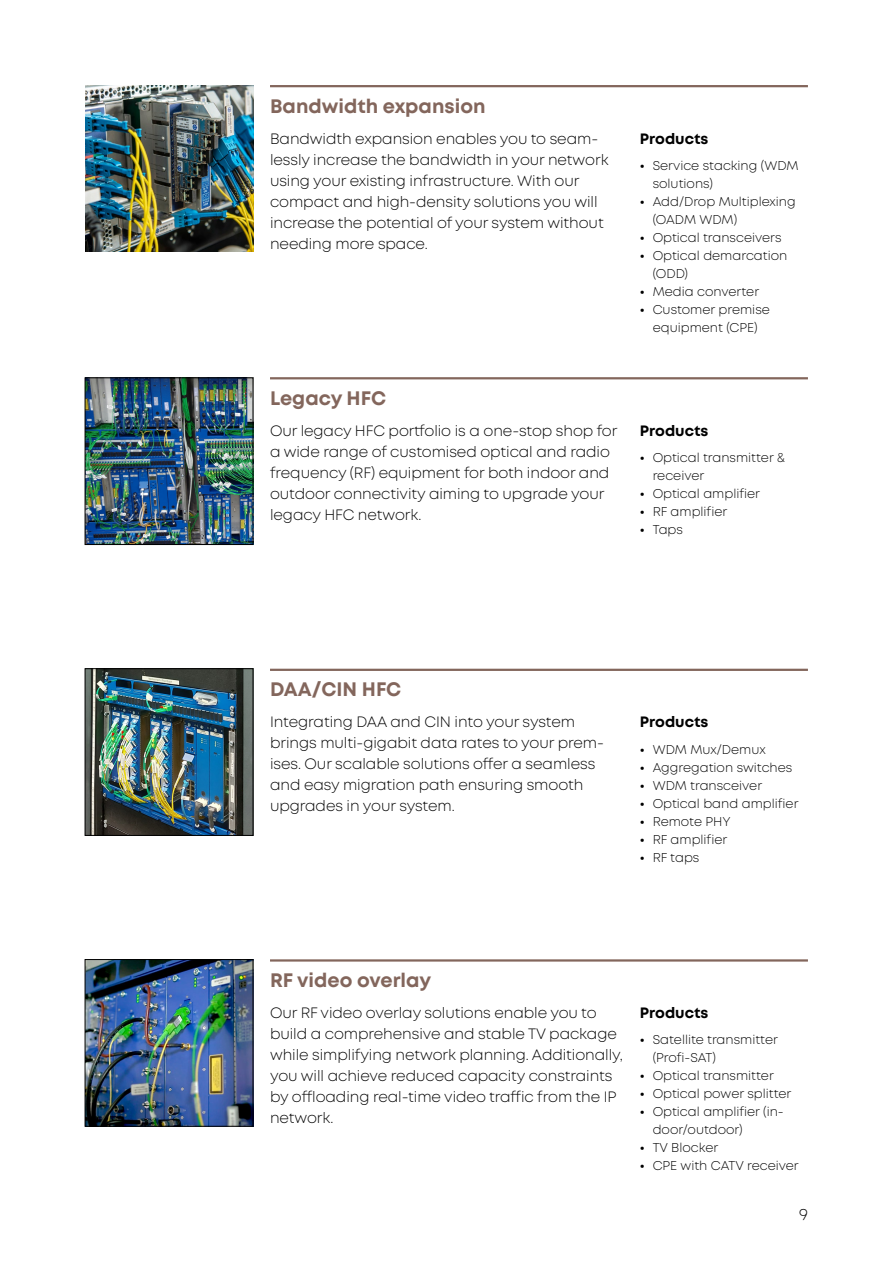
<style>
.page{position:relative;width:893px;height:1263px;background:#fff}
.page>*{position:absolute;margin:0;border:0;box-sizing:border-box;transform-origin:0 0}
.t1{font:700 19.5px "Mont";color:#83665c}
.t2{font:300 16.5px "Mont";color:#000}
.t3{font:300 15px/21px "Mont";letter-spacing:-.005em;color:#000}
.t4{font:700 15px "Mont";color:#000}
.t5{font:300 12.75px/18px "Mont";color:#000}
.s1{font-weight:700}
</style>
<div class="page">
<img style="left:87px;top:380px;width:164px;height:163px">
<div style="left:85px;top:378px;width:168px;height:167px;border:1px solid #000"></div>
<img style="left:87px;top:670px;width:164px;height:163px">
<div style="left:85px;top:668px;width:168px;height:167px;border:1px solid #000"></div>
<img style="left:87px;top:961px;width:164px;height:163px">
<div style="left:85px;top:959px;width:168px;height:167px;border:1px solid #000"></div>
<hr style="left:270px;top:669px;width:538px;height:2px;background:#83665c">
<hr style="left:270px;top:959px;width:538px;height:2px;background:#83665c">
<img style="left:85px;top:85px;width:168px;height:167px">
<hr style="left:270px;top:85px;width:538px;height:2px;background:#83665c">
<hr style="left:270px;top:377px;width:538px;height:2px;background:#83665c">
<h1 class="t1" style="left:270px;top:93px;width:217px">Bandwidth expansion</h1>
<p class="t3" style="left:270px;top:128px;width:340px">Bandwidth expansion enables you to seam&shy;lessly increase the bandwidth in your network using your existing infrastructure. With our compact and high-density solutions you will increase the potential of your system without needing more space.</p>
<h1 class="t1" style="left:270px;top:385px;width:118px">Legacy HFC</h1>
<p class="t3" style="left:270px;top:420px;width:349px">Our legacy HFC portfolio is a one-stop shop for a wide range of customised optical and radio frequency (RF) equipment for both indoor and outdoor connectivity aiming to upgrade your legacy HFC network.</p>
<p class="t4" style="left:640px;top:129px;width:70px">Products</p>
<p class="t5" style="left:653px;top:157px;width:147px;text-indent:-13px"><span class="s1">•</span> Service stacking (WDM solutions)</p>
<p class="t5" style="left:653px;top:193px;width:145px;text-indent:-13px"><span class="s1">•</span> Add/Drop Multiplexing (OADM WDM)</p>
<p class="t5" style="left:640px;top:229px;width:143px"><span class="s1">•</span> Optical transceivers</p>
<p class="t5" style="left:653px;top:247px;width:136px;text-indent:-13px"><span class="s1">•</span> Optical demarcation (ODD)</p>
<p class="t5" style="left:640px;top:283px;width:121px"><span class="s1">•</span> Media converter</p>
<p class="t5" style="left:640px;top:301px;width:131px;text-align:center"><span class="s1">•</span> Customer premise equipment (CPE)</p>
<p class="t4" style="left:640px;top:421px;width:70px">Products</p>
<p class="t5" style="left:653px;top:449px;width:134px;text-indent:-13px"><span class="s1">•</span> Optical transmitter &amp; receiver</p>
<p class="t5" style="left:640px;top:485px;width:122px"><span class="s1">•</span> Optical amplifier</p>
<p class="t5" style="left:640px;top:503px;width:89px"><span class="s1">•</span> RF amplifier</p>
<p class="t5" style="left:640px;top:521px;width:45px"><span class="s1">•</span> Taps</p>
<h1 class="t1" style="left:270px;top:677px;width:133px">DAA/CIN HFC</h1>
<p class="t3" style="left:270px;top:712px;width:335px">Integrating DAA and CIN into your system brings multi-gigabit data rates to your prem&shy;ises. Our scalable solutions offer a seamless and easy migration path ensuring smooth upgrades in your system.</p>
<p class="t4" style="left:640px;top:712px;width:70px">Products</p>
<p class="t5" style="left:640px;top:740px;width:127px"><span class="s1">•</span> WDM Mux/Demux</p>
<p class="t5" style="left:640px;top:758px;width:154px"><span class="s1">•</span> Aggregation switches</p>
<p class="t5" style="left:640px;top:776px;width:124px"><span class="s1">•</span> WDM transceiver</p>
<p class="t5" style="left:640px;top:794px;width:160px"><span class="s1">•</span> Optical band amplifier</p>
<p class="t5" style="left:640px;top:812px;width:92px"><span class="s1">•</span> Remote PHY</p>
<p class="t5" style="left:640px;top:830px;width:89px"><span class="s1">•</span> RF amplifier</p>
<p class="t5" style="left:640px;top:848px;width:61px"><span class="s1">•</span> RF taps</p>
<h1 class="t1" style="left:270px;top:967px;width:163px">RF video overlay</h1>
<p class="t3" style="left:270px;top:1002px;width:354px">Our RF video overlay solutions enable you to build a comprehensive and stable TV package while simplifying network planning. Additionally, you will achieve reduced capacity constraints by offloading real-time video traffic from the IP network.</p>
<p class="t4" style="left:640px;top:1003px;width:70px">Products</p>
<p class="t5" style="left:653px;top:1031px;width:127px;text-indent:-13px"><span class="s1">•</span> Satellite transmitter (Profi-SAT)</p>
<p class="t5" style="left:640px;top:1067px;width:135px"><span class="s1">•</span> Optical transmitter</p>
<p class="t5" style="left:640px;top:1085px;width:153px"><span class="s1">•</span> Optical power splitter</p>
<p class="t5" style="left:653px;top:1103px;width:133px;text-indent:-13px"><span class="s1">•</span> Optical amplifier (in&shy;door/outdoor)</p>
<p class="t5" style="left:640px;top:1139px;width:80px"><span class="s1">•</span> TV Blocker</p>
<p class="t5" style="left:640px;top:1157px;width:160px"><span class="s1">•</span> CPE with CATV receiver</p>
<p class="t2" style="left:799px;top:1204px;width:10px">9</p>
</div>
